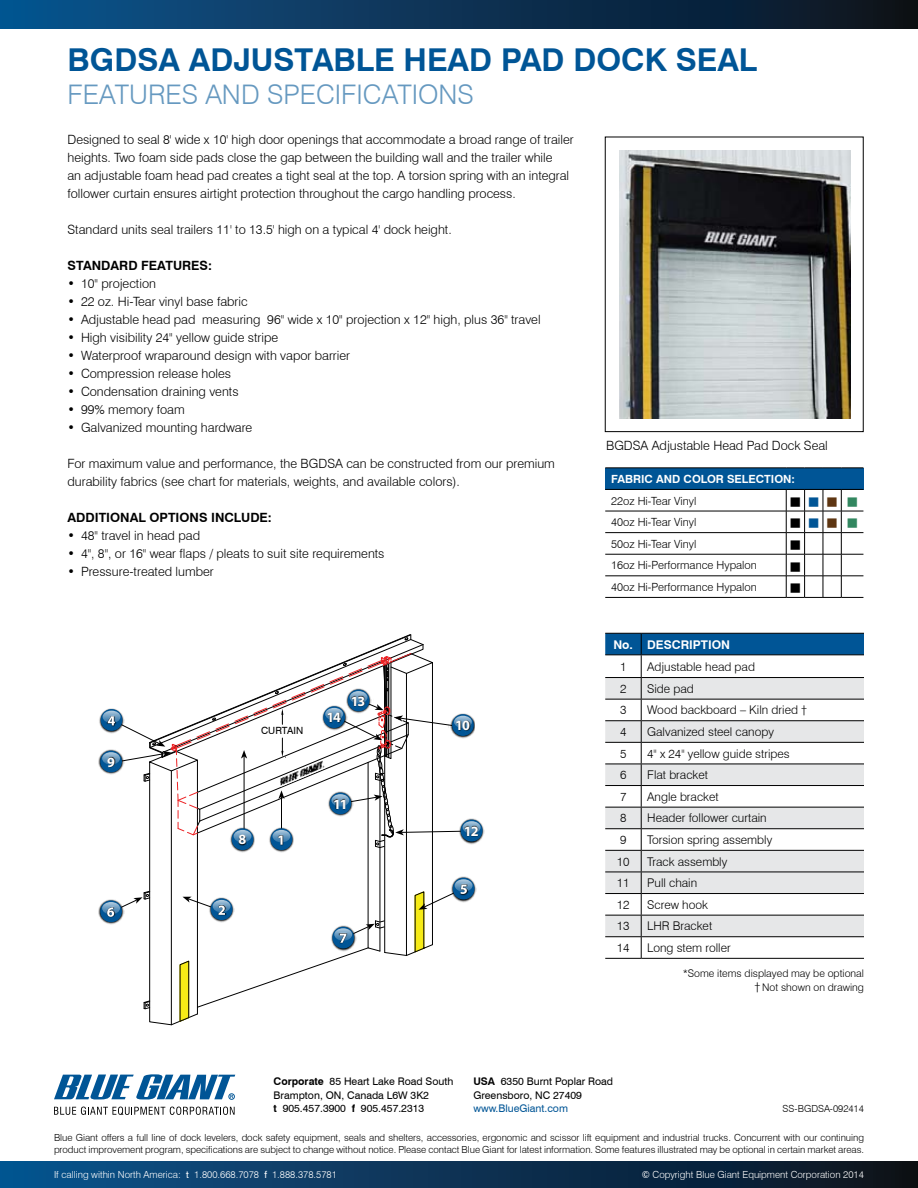
<style>
.page{position:relative;width:918px;height:1188px;background:#fff}
.page>*{position:absolute;margin:0;border:0;box-sizing:border-box;transform-origin:0 0}
.t1{font:700 31.5px "Swiss 721 BT";color:#005596}
.t2{font:300 27px "Swiss 721 BT";color:#6699c0}
.t3{font:700 14.25px "Myriad Pro";color:#fff}
.t4{font:700 14.1px "Myriad Pro";color:#fff}
.t5{font:300 12.75px/18px "Swiss 721 BT";color:#000}
.t6{font:700 12.75px "Swiss 721 BT";color:#000}
.t7{font:300 12px "Swiss 721 BT";color:#000}
.t8{font:700 12px "Swiss 721 BT";color:#fff}
.t9{font:300 11.25px/21.6px "Swiss 721 BT";color:#000}
.t10{font:700 11.25px "Swiss 721 BT";color:#fff}
.t11{font:10.5px/13.5px "Swiss 721 BT";color:#000}
.t12{font:300 10.5px/14.4px "Swiss 721 BT";color:#000;text-align:right}
.t13{font:10.5px "Swiss 721 BT";color:#005596}
.t14{font:9.9px "Swiss 721 BT";color:#000}
.t15{font:300 9.75px/12px "Swiss 721 BT";letter-spacing:-.005em;color:#000}
.t16{font:300 9.75px "Swiss 721 BT";color:#fff}
.s1{font-size:12px}
.s2{font-weight:700}
.s3{font-weight:400}
</style>
<div class="page">
<div style="left:0;top:0;width:918px;height:28px;background:linear-gradient(to right,#0b548e,#0c121c)"></div>
<img style="left:619px;top:151px;width:231px;height:267px">
<img style="left:99px;top:710px;width:7px;height:22px">
<svg style="left:101px;top:709px;width:21px;height:22px"></svg>
<svg style="left:103px;top:711px;width:18px;height:12px"></svg>
<img style="left:468px;top:714px;width:7px;height:23px">
<svg style="left:452px;top:714px;width:22px;height:22px"></svg>
<img style="left:468px;top:717px;width:3px;height:18px">
<img style="left:468px;top:877px;width:8px;height:24px">
<svg style="left:453px;top:878px;width:22px;height:22px"></svg>
<svg style="left:455px;top:879px;width:18px;height:13px"></svg>
<img style="left:98px;top:750px;width:8px;height:23px">
<div style="left:100px;top:751px;width:22px;height:21px;background:#005596;border-radius:50%"></div>
<svg style="left:102px;top:752px;width:18px;height:13px"></svg>
<img style="left:98px;top:900px;width:8px;height:23px">
<svg style="left:100px;top:900px;width:22px;height:22px"></svg>
<svg style="left:102px;top:902px;width:18px;height:12px"></svg>
<svg style="left:106px;top:634px;width:362px;height:392px"></svg>
<img style="left:327px;top:791px;width:26px;height:26px">
<svg style="left:330px;top:793px;width:21px;height:21px"></svg>
<svg style="left:331px;top:794px;width:18px;height:13px"></svg>
<img style="left:332px;top:796px;width:17px;height:17px">
<img style="left:458px;top:818px;width:27px;height:26px">
<svg style="left:461px;top:820px;width:22px;height:22px"></svg>
<svg style="left:463px;top:821px;width:18px;height:13px"></svg>
<img style="left:463px;top:823px;width:17px;height:17px">
<svg style="left:605px;top:633px;width:259px;height:325px"></svg>
<hr style="left:605px;top:958px;width:36px;height:1px;background:#000">
<hr style="left:641px;top:958px;width:223px;height:1px;background:#000">
<div style="left:605px;top:468px;width:258px;height:21px;background:#005596"></div>
<hr style="left:605px;top:468px;width:181px;height:1px;background:#000">
<svg style="left:786px;top:468px;width:77px;height:1px"></svg>
<hr style="left:605px;top:489px;width:181px;height:1px;background:#000">
<hr style="left:605px;top:511px;width:181px;height:1px;background:#000">
<hr style="left:605px;top:532px;width:181px;height:1px;background:#000">
<hr style="left:605px;top:554px;width:181px;height:1px;background:#000">
<hr style="left:605px;top:576px;width:181px;height:1px;background:#000">
<hr style="left:605px;top:597px;width:181px;height:1px;background:#000">
<div style="left:0;top:1161px;width:918px;height:27px;background:linear-gradient(to right,#0b548e,#0c121c)"></div>
<svg style="left:54px;top:1074px;width:181px;height:26px"></svg>
<svg style="left:54px;top:1107px;width:181px;height:8px"></svg>
<svg style="left:786px;top:489px;width:77px;height:109px"></svg>
<h1 class="t1" style="left:68px;top:41px;width:691px">BGDSA ADJUSTABLE HEAD PAD DOCK SEAL</h1>
<h2 class="t2" style="left:68px;top:78px;width:408px">FEATURES AND SPECIFICATIONS</h2>
<p class="t5" style="left:68px;top:130px;width:508px">Designed to seal 8' wide x 10' high door openings that accommodate a broad range of trailer heights. Two foam side pads close the gap between the building wall and the trailer while<br>an adjustable foam head pad creates a tight seal at the top. A torsion spring with an integral follower curtain ensures airtight protection throughout the cargo handling process.</p>
<p class="t5" style="left:68px;top:220px;width:386px">Standard units seal trailers 11' to 13.5' high on a typical 4' dock height.</p>
<p class="t6" style="left:68px;top:258px;width:146px">STANDARD FEATURES:</p>
<p class="t5" style="left:68px;top:274px;width:90px">• 10" projection</p>
<p class="t5" style="left:68px;top:292px;width:182px">• 22 oz. Hi-Tear vinyl base fabric</p>
<p class="t5" style="left:68px;top:310px;width:475px">• Adjustable head pad measuring 96" wide x 10" projection x 12" high, plus 36" travel</p>
<p class="t5" style="left:68px;top:328px;width:212px">• High visibility 24" yellow guide stripe</p>
<p class="t5" style="left:68px;top:346px;width:284px">• Waterproof wraparound design with vapor barrier</p>
<p class="t5" style="left:68px;top:364px;width:165px">• Compression release holes</p>
<p class="t5" style="left:68px;top:382px;width:173px">• Condensation draining vents</p>
<p class="t5" style="left:68px;top:400px;width:119px">• 99% memory foam</p>
<p class="t5" style="left:68px;top:418px;width:186px">• Galvanized mounting hardware</p>
<p class="t5" style="left:68px;top:454px;width:489px">For maximum value and performance, the BGDSA can be constructed from our premium durability fabrics (see chart for materials, weights, and available colors).</p>
<p class="t6" style="left:68px;top:510px;width:206px">ADDITIONAL OPTIONS INCLUDE:</p>
<p class="t5" style="left:68px;top:526px;width:134px">• 48" travel in head pad</p>
<p class="t5" style="left:68px;top:544px;width:319px">• 4", 8", or 16" wear flaps / pleats to suit site requirements</p>
<p class="t5" style="left:68px;top:562px;width:148px">• Pressure-treated lumber</p>
<p class="t14" style="left:261px;top:725px;width:44px">CURTAIN</p>
<p class="t3" style="left:238px;top:830px;width:9px">8</p>
<p class="t4" style="left:333px;top:795px;width:16px">11</p>
<p class="t3" style="left:464px;top:822px;width:16px">12</p>
<p class="t5" style="left:606px;top:436px;width:223px">BGDSA Adjustable Head Pad Dock Seal</p>
<p class="t10" style="left:611px;top:472px;width:185px">FABRIC AND COLOR SELECTION:</p>
<p class="t9" style="left:611px;top:490px;width:147px">22oz Hi-Tear Vinyl<br>40oz Hi-Tear Vinyl<br>50oz Hi-Tear Vinyl<br>16oz Hi-Performance Hypalon<br>40oz Hi-Performance Hypalon</p>
<p class="t8" style="left:613px;top:637px;width:118px">No. DESCRIPTION</p>
<p class="t7" style="left:620px;top:659px;width:8px">1</p>
<p class="t7" style="left:647px;top:659px;width:109px">Adjustable head pad</p>
<p class="t7" style="left:620px;top:681px;width:8px">2</p>
<p class="t7" style="left:647px;top:681px;width:48px">Side pad</p>
<p class="t7" style="left:620px;top:703px;width:8px">3</p>
<p class="t7" style="left:647px;top:703px;width:162px">Wood backboard – Kiln dried †</p>
<p class="t7" style="left:620px;top:725px;width:8px">4</p>
<p class="t7" style="left:647px;top:725px;width:128px">Galvanized steel canopy</p>
<p class="t7" style="left:620px;top:746px;width:8px">5</p>
<p class="t7" style="left:647px;top:746px;width:144px">4" x 24" yellow guide stripes</p>
<p class="t7" style="left:620px;top:768px;width:8px">6</p>
<p class="t7" style="left:647px;top:768px;width:62px">Flat bracket</p>
<p class="t7" style="left:620px;top:789px;width:8px">7</p>
<p class="t7" style="left:647px;top:789px;width:73px">Angle bracket</p>
<p class="t7" style="left:620px;top:811px;width:8px">8</p>
<p class="t7" style="left:647px;top:811px;width:121px">Header follower curtain</p>
<p class="t7" style="left:620px;top:833px;width:8px">9</p>
<p class="t7" style="left:647px;top:833px;width:127px">Torsion spring assembly</p>
<p class="t7" style="left:617px;top:854px;width:14px">10</p>
<p class="t7" style="left:647px;top:854px;width:82px">Track assembly</p>
<p class="t7" style="left:617px;top:876px;width:14px">11</p>
<p class="t7" style="left:647px;top:876px;width:52px">Pull chain</p>
<p class="t7" style="left:617px;top:897px;width:14px">12</p>
<p class="t7" style="left:647px;top:897px;width:62px">Screw hook</p>
<p class="t7" style="left:617px;top:919px;width:14px">13</p>
<p class="t7" style="left:647px;top:919px;width:67px">LHR Bracket</p>
<p class="t7" style="left:617px;top:941px;width:14px">14</p>
<p class="t7" style="left:647px;top:941px;width:85px">Long stem roller</p>
<p class="t12" style="left:683px;top:966px;width:183px">*Some items displayed may be optional <span class="s1">†</span> Not shown on drawing</p>
<p class="t11" style="left:274px;top:1075px;width:181px"><span class="s2">Corporate</span> 85 Heart Lake Road South<br>Brampton, ON, Canada L6W 3K2<br><span class="s2">t</span> 905.457.3900 <span class="s2">f</span> 905.457.2313</p>
<p class="t11" style="left:473px;top:1075px;width:141px"><span class="s2">USA</span> 6350 Burnt Poplar Road<br>Greensboro, NC 27409</p>
<p class="t13" style="left:473px;top:1102px;width:96px">www.BlueGiant.com</p>
<p class="t15" style="left:783px;top:1103px;width:83px">SS-BGDSA-092414</p>
<p class="t15" style="left:54px;top:1132px;width:812px">Blue Giant offers a full line of dock levelers, dock safety equipment, seals and shelters, accessories, ergonomic and scissor lift equipment and industrial trucks. Concurrent with our continuing product improvement program, specifications are subject to change without notice. Please contact Blue Giant for latest information. Some features illustrated may be optional in certain market areas.</p>
<p class="t16" style="left:54px;top:1168px;width:284px">If calling within North America: <span class="s3">t</span> 1.800.668.7078 <span class="s3">f</span> 1.888.378.5781</p>
<p class="t16" style="left:642px;top:1168px;width:224px"><span class="s3">©</span> Copyright Blue Giant Equipment Corporation 2014</p>
</div>
